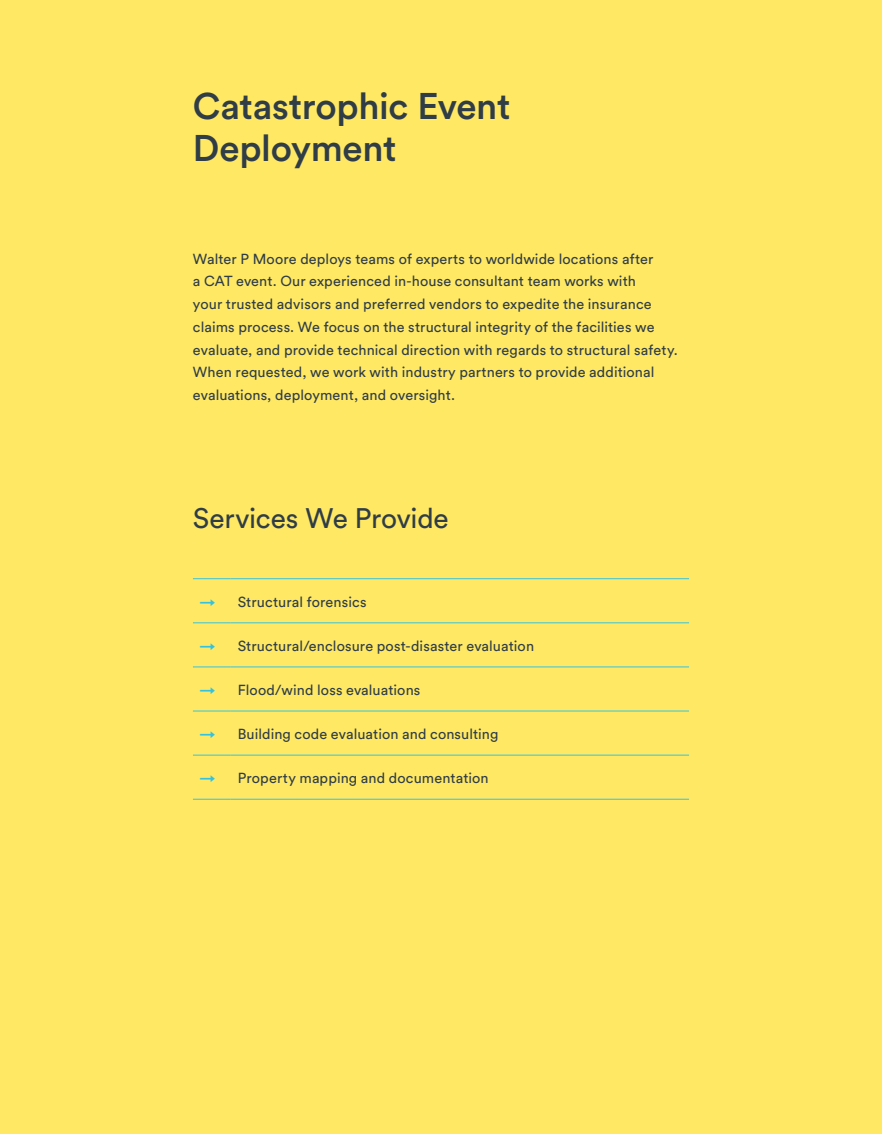
<style>
.page{position:relative;width:882px;height:1134px;background:#ffe964}
.page>*{position:absolute;margin:0;border:0;box-sizing:border-box;transform-origin:0 0}
.SECTION_TITLE{font:500 36.75px "Circular Std";letter-spacing:-.01em;color:#303d47}
.HEADING_-_H1{font:28px "Circular Std";letter-spacing:-.005em;color:#303d47}
.BODY_COPY{font:14.35px/22.8px "Circular Std";letter-spacing:.01em;color:#303d47}
.BODY_COPY-2{font:700 14.35px "Circular Std";color:#35c2e0}
</style>
<div class="page">
<hr style="left:193px;top:578px;width:38px;height:1px;background:#35c2e0">
<hr style="left:193px;top:622px;width:38px;height:1px;background:#35c2e0">
<hr style="left:193px;top:666px;width:38px;height:1px;background:#35c2e0">
<hr style="left:193px;top:711px;width:38px;height:1px;background:#35c2e0">
<hr style="left:193px;top:755px;width:38px;height:1px;background:#35c2e0">
<hr style="left:193px;top:799px;width:38px;height:1px;background:#35c2e0">
<hr style="left:231px;top:578px;width:458px;height:1px;background:#35c2e0">
<hr style="left:231px;top:622px;width:458px;height:1px;background:#35c2e0">
<hr style="left:231px;top:666px;width:458px;height:1px;background:#35c2e0">
<hr style="left:231px;top:711px;width:458px;height:1px;background:#35c2e0">
<hr style="left:231px;top:755px;width:458px;height:1px;background:#35c2e0">
<hr style="left:231px;top:799px;width:458px;height:1px;background:#35c2e0">
<p class="SECTION_TITLE" style="left:193px;top:83px;width:319px">Catastrophic Event</p>
<p class="SECTION_TITLE" style="left:193px;top:125px;width:205px">Deployment</p>
<p class="BODY_COPY" style="left:193px;top:247px;width:486px">Walter P Moore deploys teams of experts to worldwide locations after<br>a CAT event. Our experienced in-house consultant team works with<br>your trusted advisors and preferred vendors to expedite the insurance claims process. We focus on the structural integrity of the facilities we evaluate, and provide technical direction with regards to structural safety.<br>When requested, we work with industry partners to provide additional evaluations, deployment, and oversight.</p>
<p class="HEADING_-_H1" style="left:193px;top:501px;width:257px">Services We Provide</p>
<p class="BODY_COPY-2" style="left:200px;top:592px;width:17px">→</p>
<p class="BODY_COPY" style="left:238px;top:590px;width:130px">Structural forensics</p>
<p class="BODY_COPY-2" style="left:200px;top:636px;width:17px">→</p>
<p class="BODY_COPY" style="left:238px;top:634px;width:298px">Structural/enclosure post-disaster evaluation</p>
<p class="BODY_COPY-2" style="left:200px;top:681px;width:17px">→</p>
<p class="BODY_COPY" style="left:238px;top:678px;width:184px">Flood/wind loss evaluations</p>
<p class="BODY_COPY-2" style="left:200px;top:725px;width:17px">→</p>
<p class="BODY_COPY" style="left:238px;top:722px;width:262px">Building code evaluation and consulting</p>
<p class="BODY_COPY-2" style="left:200px;top:769px;width:17px">→</p>
<p class="BODY_COPY" style="left:238px;top:766px;width:253px">Property mapping and documentation</p>
</div>
